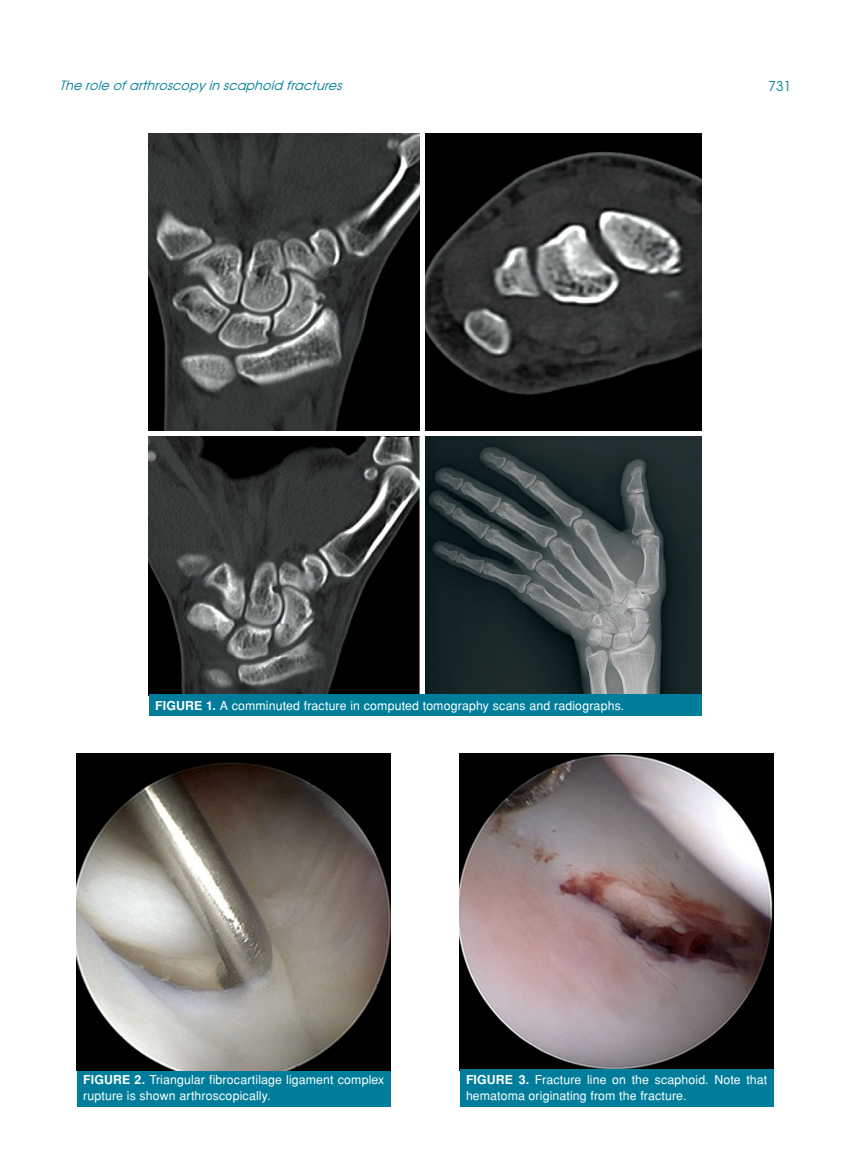
<style>
.page{position:relative;width:859px;height:1170px;background:#fff}
.page>*{position:absolute;margin:0;border:0;box-sizing:border-box;transform-origin:0 0}
.t1{font:13.5px "Avant Garde Tr";color:#007d9a}
.t2{font:italic 12.75px "Avant Garde Tr";color:#007d9a}
.t3{font:12.3px/15.3px "Helvetica Normal Tr";letter-spacing:.01em;color:#fff}
.s1{font-family:"Helvetica Tr";font-weight:700}
</style>
<div class="page">
<img style="left:149px;top:133px;width:553px;height:561px">
<hr style="left:420px;top:132px;width:4px;height:564px;background:#fff">
<hr style="left:148px;top:431px;width:554px;height:4px;background:#fff">
<div style="left:149px;top:694px;width:553px;height:22px;background:#007d9a"></div>
<img style="left:460px;top:753px;width:313px;height:315px">
<div style="left:460px;top:1068px;width:313px;height:38px;background:#007d9a"></div>
<div style="left:77px;top:1068px;width:314px;height:38px;background:#007d9a"></div>
<img style="left:77px;top:753px;width:314px;height:317px">
<p class="t2" style="left:60px;top:78px;width:288px">The role ofarthroscopyin scaphoid fractures</p>
<p class="t1" style="left:768px;top:77px;width:24px">731</p>
<p class="t3" style="left:155px;top:697px;width:470px"><span class="s1">FIGURE 1.</span> A comminuted fracture in computed tomography scans and radiographs.</p>
<p class="t3" style="left:83px;top:1072px;width:303px"><span class="s1">FIGURE 2.</span> Triangular fibrocartilage ligament complex rupture is shown arthroscopically.</p>
<p class="t3" style="left:466px;top:1072px;width:303px"><span class="s1">FIGURE 3.</span> Fracture line on the scaphoid. Note that hematoma originating from the fracture.</p>
</div>
